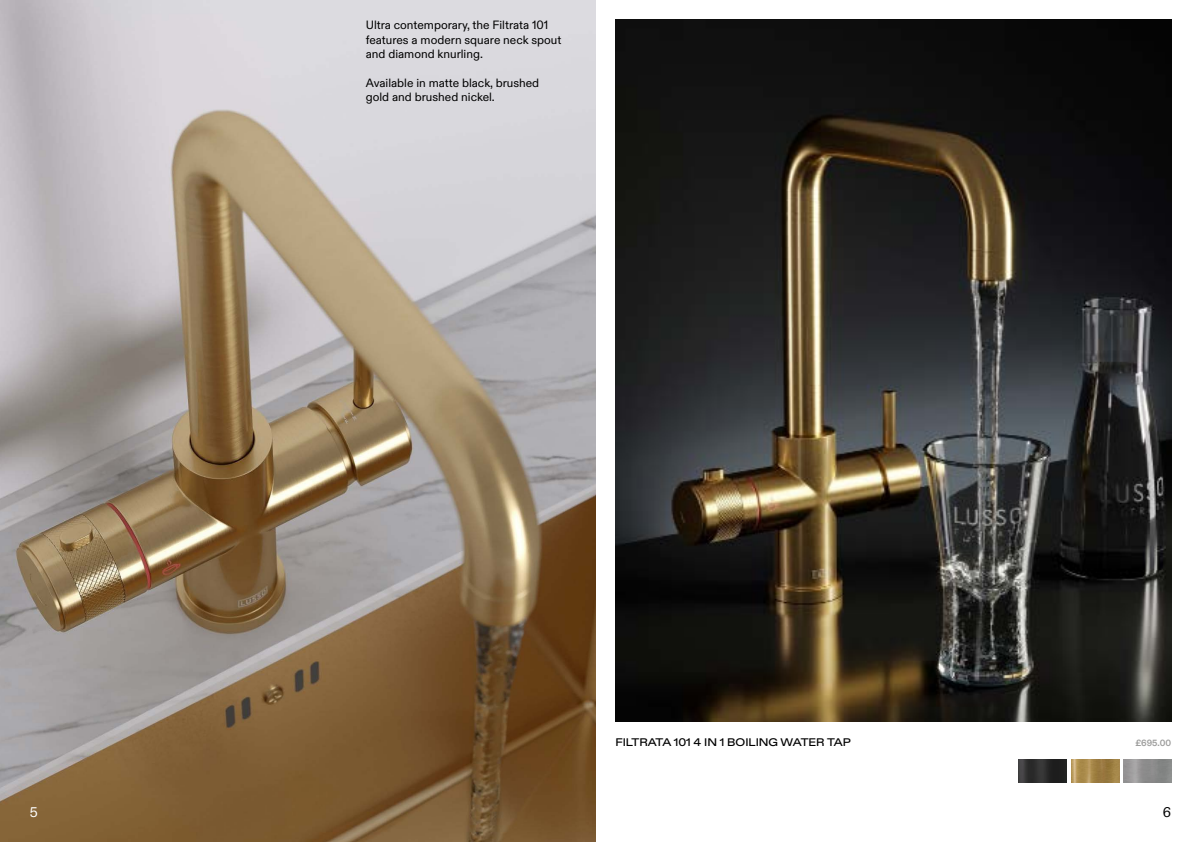
<style>
.page{position:relative;width:1191px;height:842px;background:#fff}
.page>*{position:absolute;margin:0;border:0;box-sizing:border-box;transform-origin:0 0}
.t1{font:14px "ABC Diatype";color:#fff}
.t2{font:14px "ABC Diatype";color:#000}
.t3{font:12px/14.4px "ABC Diatype";color:#000}
.t4{font:500 11px "ABC Diatype Extended";color:#000}
.t5{font:700 9px "ABC Diatype";color:#9d9d9c}
</style>
<div class="page">
<img style="left:0;top:0;width:595px;height:842px">
<img style="left:615px;top:20px;width:556px;height:701px">
<img style="left:1018px;top:759px;width:49px;height:24px">
<img style="left:1071px;top:759px;width:48px;height:24px">
<p class="t3" style="left:366px;top:18px;width:197px">Ultra contemporary, the Filtrata 101 features a modern square neck spout and diamond knurling.</p>
<p class="t3" style="left:366px;top:76px;width:175px">Available in matte black, brushed gold and brushed nickel.</p>
<p class="t4" style="left:615px;top:736px;width:237px">FILTRATA 101 4 IN 1 BOILING WATER TAP</p>
<p class="t5" style="left:1135px;top:738px;width:37px">£695.00</p>
<p class="t1" style="left:30px;top:804px;width:9px">5</p>
<p class="t2" style="left:1162px;top:804px;width:10px">6</p>
</div>
